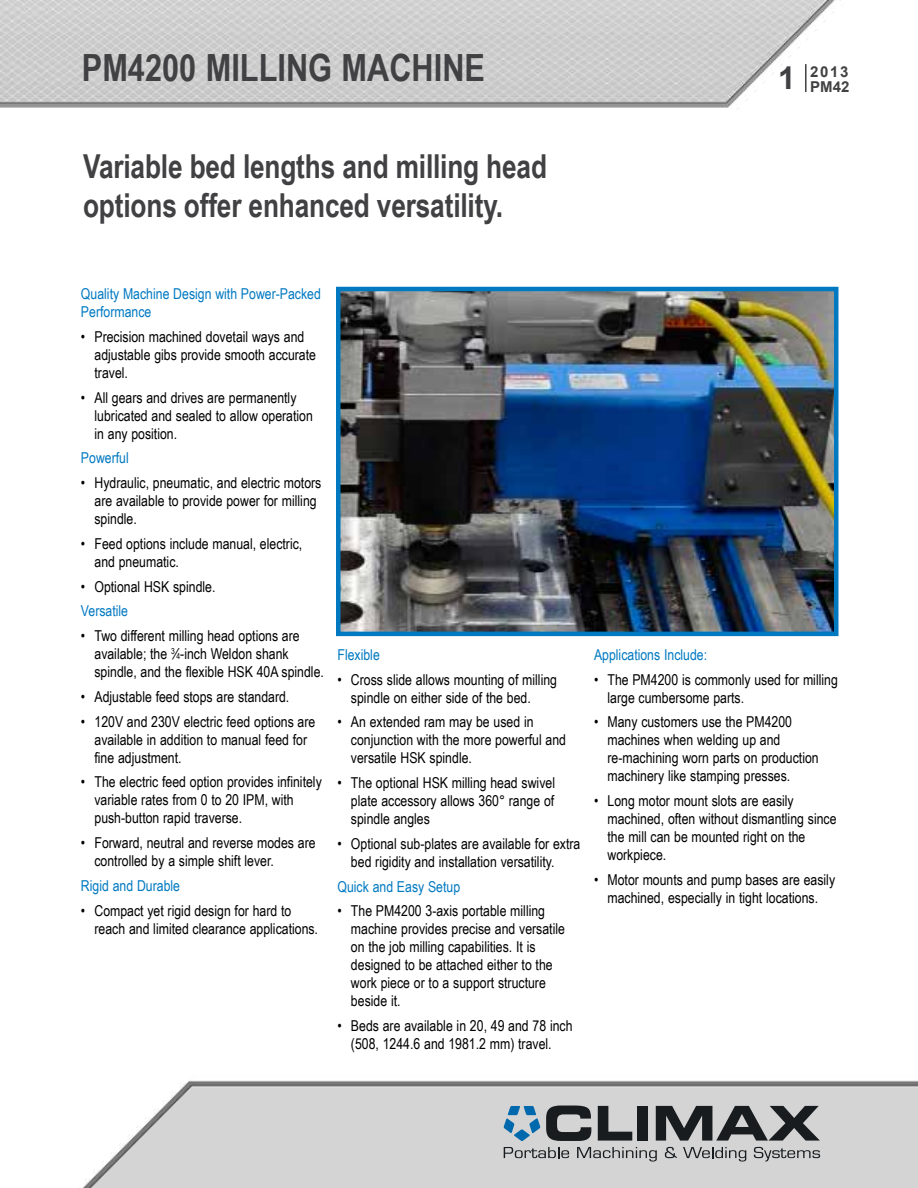
<style>
.page{position:relative;width:918px;height:1188px;background:#fff}
.page>*{position:absolute;margin:0;border:0;box-sizing:border-box;transform-origin:0 0}
.t1{font:700 37.5px "Arial Narrow";color:#414042}
.t2{font:700 33px/39.6px "Arial Narrow";letter-spacing:-.005em;color:#414042}
.t3{font:15px/18px "Arial Narrow";color:#000}
.t4{font:15px/18px "Arial Narrow";color:#0079c1}
.t5{font:700 15px/15.3px "Arial";letter-spacing:.055em;color:#414042;text-align:right}
.s1{font-size:8.25px}
</style>
<div class="page">
<img style="left:0;top:0;width:841px;height:109px">
<img style="left:79px;top:1080px;width:839px;height:108px">
<svg style="left:504px;top:1106px;width:36px;height:35px"></svg>
<svg style="left:546px;top:1106px;width:45px;height:35px;background:#5d5f61"></svg>
<svg style="left:598px;top:1106px;width:34px;height:35px"></svg>
<div style="left:637px;top:1106px;width:11px;height:35px;background:#181c1e"></div>
<svg style="left:656px;top:1106px;width:164px;height:35px;background:#6d6f71"></svg>
<svg style="left:504px;top:1147px;width:65px;height:11px"></svg>
<svg style="left:577px;top:1147px;width:80px;height:15px"></svg>
<svg style="left:665px;top:1147px;width:12px;height:11px"></svg>
<svg style="left:683px;top:1147px;width:63px;height:15px"></svg>
<svg style="left:754px;top:1147px;width:66px;height:15px"></svg>
<hr style="left:805px;top:64px;width:2px;height:28px;background:#414042">
<img style="left:341px;top:292px;width:492px;height:339px">
<div style="left:336px;top:287px;width:502px;height:349px;border:4px solid #0079c1"></div>
<h1 class="t1" style="left:82px;top:40px;width:405px">pm4200 milling machine</h1>
<h2 class="t2" style="left:83px;top:145px;width:465px">Variable bed lengths and milling head options offer enhanced versatility.</h2>
<p class="t5" style="left:778px;top:64px;width:73px">2013<br><sup>1</sup> PM42</p>
<p class="t4" style="left:81px;top:284px;width:241px">Quality Machine Design with Power-Packed<br>Performance</p>
<p class="t3" style="left:94px;top:327px;width:223px;text-indent:-14px">• Precision machined dovetail ways and adjustable gibs provide smooth accurate travel.</p>
<p class="t3" style="left:94px;top:388px;width:220px;text-indent:-14px">• All gears and drives are permanently lubricated and sealed to allow operation in any position.</p>
<p class="t4" style="left:81px;top:449px;width:49px">Powerful</p>
<p class="t3" style="left:94px;top:473px;width:228px;text-indent:-14px">• Hydraulic, pneumatic, and electric motors are available to provide power for milling spindle.</p>
<p class="t3" style="left:94px;top:534px;width:209px;text-indent:-14px">• Feed options include manual, electric, and pneumatic.</p>
<p class="t3" style="left:81px;top:577px;width:136px">• Optional HSK spindle.</p>
<p class="t4" style="left:81px;top:602px;width:49px">Versatile</p>
<p class="t3" style="left:94px;top:626px;width:231px;text-indent:-13px">• Two different milling head options are available; the <sup>3</sup>⁄<span class="s1">4</span>-inch Weldon shank spindle, and the flexible HSK 40A spindle.</p>
<p class="t3" style="left:81px;top:687px;width:210px">• Adjustable feed stops are standard.</p>
<p class="t3" style="left:94px;top:712px;width:222px;text-indent:-14px">• 120V and 230V electric feed options are available in addition to manual feed for fine adjustment.</p>
<p class="t3" style="left:94px;top:773px;width:229px;text-indent:-14px">• The electric feed option provides infinitely variable rates from 0 to 20 IPM, with push-button rapid traverse.</p>
<p class="t3" style="left:94px;top:833px;width:223px;text-indent:-14px">• Forward, neutral and reverse modes are controlled by a simple shift lever.</p>
<p class="t4" style="left:81px;top:876px;width:101px">Rigid and Durable</p>
<p class="t3" style="left:94px;top:901px;width:225px;text-indent:-14px">• Compact yet rigid design for hard to reach and limited clearance applications.</p>
<p class="t4" style="left:337px;top:645px;width:44px">Flexible</p>
<p class="t3" style="left:351px;top:670px;width:208px;text-indent:-14px">• Cross slide allows mounting of milling spindle on either side of the bed.</p>
<p class="t3" style="left:351px;top:712px;width:217px;text-indent:-14px">• An extended ram may be used in conjunction with the more powerful and versatile HSK spindle.</p>
<p class="t3" style="left:351px;top:773px;width:206px;text-align:justify;text-indent:-14px">• The optional HSK milling head swivel plate accessory allows 360° range of spindle angles</p>
<p class="t3" style="left:351px;top:834px;width:231px;text-indent:-14px">• Optional sub-plates are available for extra bed rigidity and installation versatility.</p>
<p class="t4" style="left:337px;top:877px;width:124px">Quick and Easy Setup</p>
<p class="t3" style="left:351px;top:901px;width:215px;text-indent:-14px">• The PM4200 3-axis portable milling machine provides precise and versatile on the job milling capabilities. It is designed to be attached either to the work piece or to a support structure beside it.</p>
<p class="t3" style="left:337px;top:1016px;width:237px;text-align:center">• Beds are available in 20, 49 and 78 inch (508, 1244.6 and 1981.2 mm) travel.</p>
<p class="t4" style="left:594px;top:645px;width:115px">Applications Include:</p>
<p class="t3" style="left:608px;top:670px;width:232px;text-indent:-14px">• The PM4200 is commonly used for milling large cumbersome parts.</p>
<p class="t3" style="left:608px;top:712px;width:213px;text-indent:-14px">• Many customers use the PM4200 machines when welding up and re-machining worn parts on production machinery like stamping presses.</p>
<p class="t3" style="left:608px;top:791px;width:231px;text-indent:-14px">• Long motor mount slots are easily machined, often without dismantling since the mill can be mounted right on the workpiece.</p>
<p class="t3" style="left:594px;top:870px;width:243px;text-align:center">• Motor mounts and pump bases are easily machined, especially in tight locations.</p>
</div>
